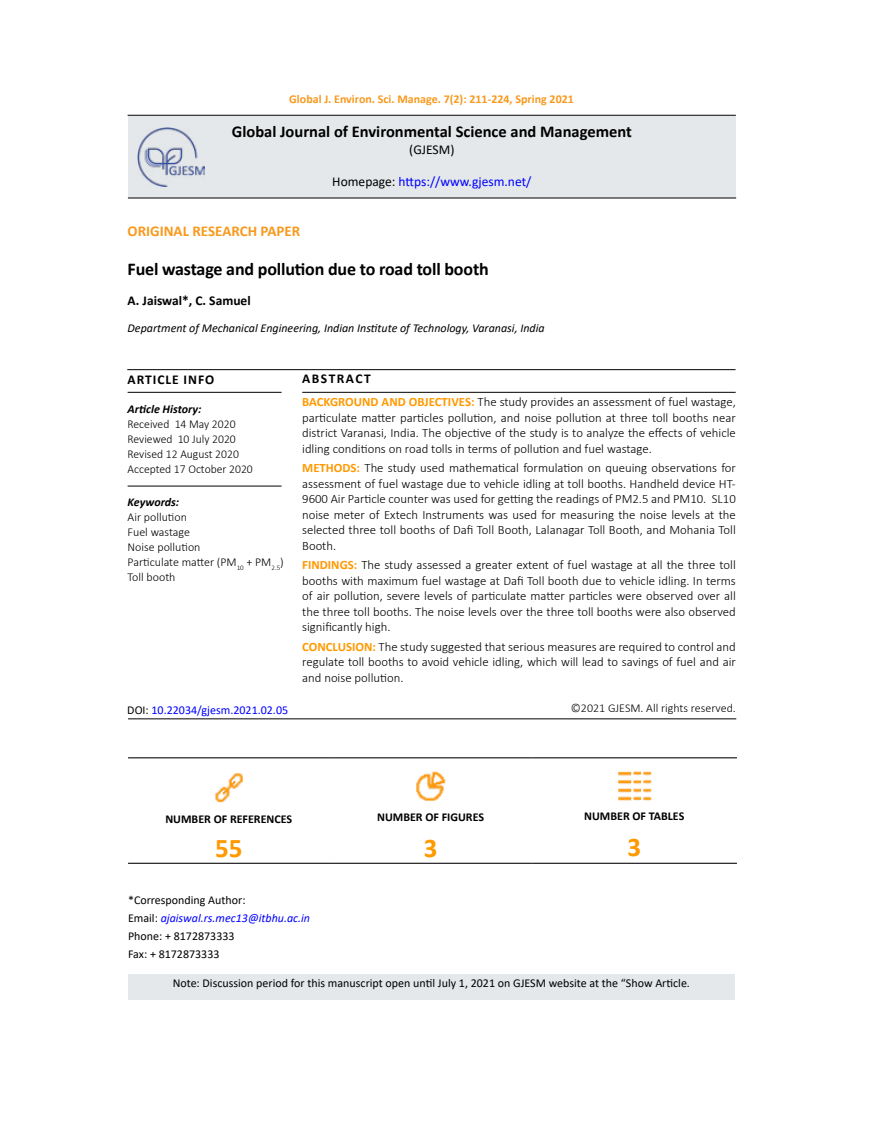
<style>
.page{position:relative;width:872px;height:1127px;background:#fff}
.page>*{position:absolute;margin:0;border:0;box-sizing:border-box;transform-origin:0 0}
.t1{font:700 27px "Calibri";color:#f90}
.t2{font:700 18px "Calibri";letter-spacing:-.01em;color:#000}
.t3{font:700 16.5px "Calibri";color:#000}
.t4{font:700 15px "Calibri";color:#f8991d}
.t5{font:13.5px "Calibri";color:#00f}
.t6{font:700 13.5px "Calibri";color:#000}
.t7{font:700 13.5px "Calibri";letter-spacing:.07em;color:#000}
.t8{font:700 13.5px "Calibri";letter-spacing:.11em;color:#000}
.t9{font:13.5px "Calibri";color:#000}
.t10{font:300 12.75px/15.5px "Calibri";color:#000;text-align:justify}
.t11{font:300 12px/15px "Calibri";color:#000}
.t12{font:12px/18px "Calibri";color:#000}
.t13{font:italic 12px "Calibri";color:#000}
.t14{font:700 12px "Calibri";color:#f8991d}
.t15{font:700 12px "Calibri";color:#000}
.t16{font:12px "Calibri";color:#00f}
.t17{font:italic 700 12px "Calibri";color:#000}
.s1{color:#000}
.s2{font-weight:700;color:#f90}
.s3{font-style:italic;color:#00f}
</style>
<div class="page">
<hr style="left:128px;top:115px;width:608px;height:1px;background:#000">
<div style="left:128px;top:116px;width:608px;height:82px;background:#e4e8ea"></div>
<hr style="left:128px;top:392px;width:153px;height:1px;background:#000">
<hr style="left:302px;top:392px;width:433px;height:1px;background:#000">
<hr style="left:128px;top:486px;width:153px;height:1px;background:#000">
<hr style="left:127px;top:369px;width:608px;height:1px;background:#000">
<hr style="left:128px;top:718px;width:608px;height:1px;background:#000">
<hr style="left:128px;top:198px;width:608px;height:1px;background:#000">
<hr style="left:128px;top:757px;width:201px;height:1px;background:#000">
<hr style="left:329px;top:757px;width:203px;height:1px;background:#000">
<hr style="left:532px;top:757px;width:205px;height:1px;background:#000">
<hr style="left:128px;top:863px;width:201px;height:1px;background:#000">
<hr style="left:329px;top:863px;width:203px;height:1px;background:#000">
<hr style="left:532px;top:863px;width:205px;height:1px;background:#000">
<img style="left:215px;top:773px;width:28px;height:30px">
<img style="left:416px;top:771px;width:30px;height:30px">
<img style="left:618px;top:771px;width:33px;height:30px">
<div style="left:128px;top:974px;width:607px;height:25px;background:#e4e8ea"></div>
<img style="left:138px;top:128px;width:67px;height:58px">
<p class="t14" style="left:289px;top:90px;width:286px">Global J. Environ. Sci. Manage. 7(2): 211-224, Spring 2021</p>
<p class="t3" style="left:232px;top:120px;width:401px">Global Journal of Environmental Science and Management</p>
<p class="t9" style="left:409px;top:140px;width:47px">(GJESM)</p>
<p class="t5" style="left:332px;top:172px;width:201px"><span class="s1">Homepage:</span> https://www.gjesm.net/</p>
<p class="t4" style="left:128px;top:220px;width:174px">ORIGINAL RESEARCH PAPER</p>
<h2 class="t2" style="left:128px;top:257px;width:362px">Fuel wastage and pollution due to road toll booth</h2>
<p class="t6" style="left:128px;top:291px;width:125px">A. Jaiswal*, C. Samuel</p>
<p class="t13" style="left:128px;top:319px;width:418px">Department of Mechanical Engineering, Indian Institute of Technology, Varanasi, India</p>
<p class="t7" style="left:128px;top:370px;width:88px">ARTICLE INFO</p>
<p class="t17" style="left:128px;top:401px;width:75px">Article History:</p>
<p class="t11" style="left:128px;top:417px;width:127px">Received 14 May 2020<br>Reviewed 10 July 2020<br>Revised 12 August 2020<br>Accepted 17 October 2020</p>
<p class="t17" style="left:128px;top:493px;width:53px">Keywords:</p>
<p class="t11" style="left:128px;top:509px;width:158px">Air pollution<br>Fuel wastage<br>Noise pollution<br>Particulate matter (PM<sub>10</sub> + PM<sub>2.5</sub>)<br>Toll booth</p>
<p class="t16" style="left:127px;top:701px;width:162px"><span class="s1">DOI:</span> 10.22034/gjesm.2021.02.05</p>
<p class="t8" style="left:302px;top:369px;width:70px">ABSTRACT</p>
<p class="t10" style="left:302px;top:394px;width:435px"><span class="s2">BACKGROUND AND OBJECTIVES:</span> The study provides an assessment of fuel wastage, particulate matter particles pollution, and noise pollution at three toll booths near district Varanasi, India. The objective of the study is to analyze the effects of vehicle idling conditions on road tolls in terms of pollution and fuel wastage.</p>
<p class="t10" style="left:302px;top:460px;width:435px"><span class="s2">METHODS:</span> The study used mathematical formulation on queuing observations for assessment of fuel wastage due to vehicle idling at toll booths. Handheld device HT-9600 Air Particle counter was used for getting the readings of PM2.5 and PM10. SL10 noise meter of Extech Instruments was used for measuring the noise levels at the selected three toll booths of Dafi Toll Booth, Lalanagar Toll Booth, and Mohania Toll Booth.</p>
<p class="t10" style="left:302px;top:557px;width:435px"><span class="s2">FINDINGS:</span> The study assessed a greater extent of fuel wastage at all the three toll booths with maximum fuel wastage at Dafi Toll booth due to vehicle idling. In terms of air pollution, severe levels of particulate matter particles were observed over all the three toll booths. The noise levels over the three toll booths were also observed significantly high.</p>
<p class="t10" style="left:302px;top:639px;width:435px"><span class="s2">CONCLUSION:</span> The study suggested that serious measures are required to control and regulate toll booths to avoid vehicle idling, which will lead to savings of fuel and air and noise pollution.</p>
<p class="t11" style="left:571px;top:700px;width:166px">©2021 GJESM. All rights reserved.</p>
<p class="t15" style="left:165px;top:811px;width:128px">NUMBER OF REFERENCES</p>
<h1 class="t1" style="left:215px;top:829px;width:29px">55</h1>
<p class="t15" style="left:377px;top:809px;width:108px">NUMBER OF FIGURES</p>
<h1 class="t1" style="left:424px;top:829px;width:15px">3</h1>
<p class="t15" style="left:584px;top:808px;width:102px">NUMBER OF TABLES</p>
<h1 class="t1" style="left:627px;top:828px;width:15px">3</h1>
<p class="t12" style="left:128px;top:891px;width:184px">*Corresponding Author:<br>Email: <span class="s3">ajaiswal.rs.mec13@itbhu.ac.in<br></span>Phone: + 8172873333<br>Fax: + 8172873333</p>
<p class="t12" style="left:173px;top:974px;width:519px">Note: Discussion period for this manuscript open until July 1, 2021 on GJESM website at the “Show Article.</p>
</div>
